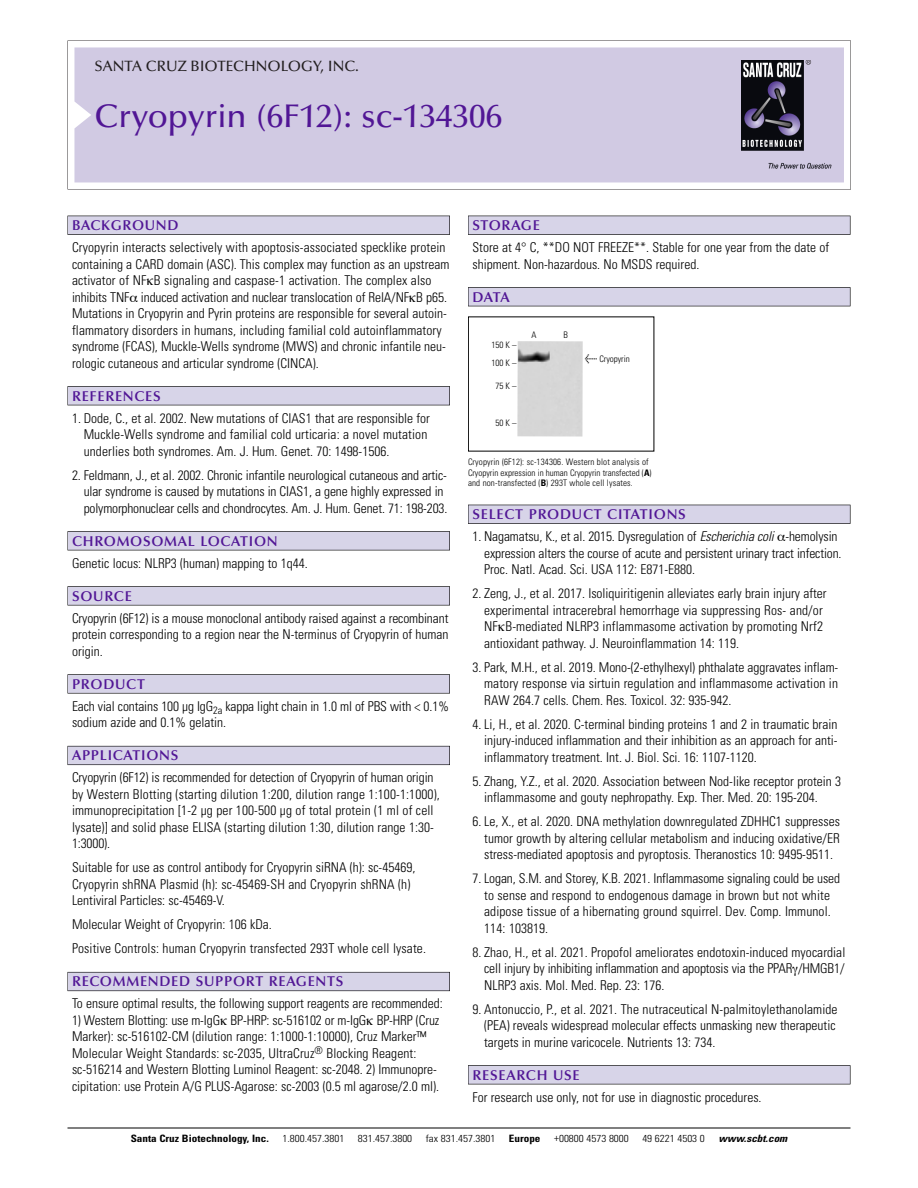
<style>
.page{position:relative;width:918px;height:1188px;background:#fff}
.page>*{position:absolute;margin:0;border:0;box-sizing:border-box;transform-origin:0 0}
.t1{font:500 33px "Optima";color:#511695}
.t2{font:500 15px "Optima";color:#231f20}
.t3{font:600 14.25px "Optima";letter-spacing:.05em;color:#511695}
.t4{font:300 condensed 13.5px/16.5px "Univers";color:#000}
.t5{font:300 condensed 10.2px "Univers";color:#000;scale:1.1 1}
.t6{font:700 condensed 10.2px "Univers";color:#000;scale:1.1 1}
.t7{font:italic 700 condensed 10.2px "Univers";color:#000;scale:1.1 1}
.t8{font:300 condensed 9px/10.5px "Univers";letter-spacing:.015em;color:#000}
.t9{font:300 condensed 9px "Univers";letter-spacing:-.005em;color:#000}
.s1{font-family:"Meta Plus";font-weight:400;font-stretch:normal;font-size:10.5px}
.s2{font-weight:700}
.s3{font-style:italic}
</style>
<div class="page">
<svg style="left:68px;top:40px;width:783px;height:149px"></svg>
<div style="left:74px;top:47px;width:770px;height:135px;background:#d1cae3"></div>
<img style="left:741px;top:60px;width:90px;height:108px">
<div style="left:68px;top:216px;width:382px;height:19px;background:#535256"></div>
<div style="left:68px;top:216px;width:381px;height:18px;background:#d7d4e8"></div>
<div style="left:68px;top:386px;width:382px;height:19px;background:#515155"></div>
<div style="left:68px;top:387px;width:381px;height:18px;background:#d7d4e8"></div>
<div style="left:68px;top:531px;width:382px;height:19px;background:#545357"></div>
<div style="left:68px;top:532px;width:381px;height:18px;background:#d7d4e8"></div>
<div style="left:68px;top:586px;width:382px;height:19px;background:#575659"></div>
<div style="left:68px;top:587px;width:381px;height:18px;background:#d7d4e8"></div>
<svg style="left:68px;top:674px;width:382px;height:20px"></svg>
<div style="left:68px;top:675px;width:381px;height:18px;background:#d7d4e8"></div>
<div style="left:68px;top:746px;width:382px;height:19px;background:#64626c"></div>
<div style="left:68px;top:746px;width:381px;height:18px;background:#d7d4e8"></div>
<div style="left:68px;top:972px;width:382px;height:19px;background:#686770"></div>
<div style="left:68px;top:973px;width:381px;height:18px;background:#d7d4e8"></div>
<div style="left:468px;top:216px;width:382px;height:19px;background:#535256"></div>
<div style="left:468px;top:216px;width:382px;height:18px;background:#d7d4e8"></div>
<div style="left:468px;top:287px;width:382px;height:19px;background:#515155"></div>
<div style="left:468px;top:288px;width:382px;height:18px;background:#d7d4e8"></div>
<div style="left:468px;top:505px;width:382px;height:19px;background:#525156"></div>
<div style="left:468px;top:505px;width:382px;height:18px;background:#d7d4e8"></div>
<div style="left:468px;top:1065px;width:382px;height:19px;background:#545357"></div>
<div style="left:468px;top:1066px;width:382px;height:18px;background:#d7d4e8"></div>
<hr style="left:68px;top:1128px;width:782px;height:1px;background:#000">
<img style="left:517px;top:341px;width:66px;height:96px">
<p class="t2" style="left:94px;top:60px;width:266px">SANTA CRUZ BIOTECHNOLOGY, INC.</p>
<p class="t1" style="left:94px;top:102px;width:409px">Cryopyrin (6F12): sc-134306</p>
<p class="t3" style="left:72px;top:219px;width:108px">BACKGROUND</p>
<p class="t4" style="left:72px;top:240px;width:379px">Cryopyrin interacts selectively with apoptosis-associated specklike protein containing a CARD domain (ASC). This complex may function as an upstream activator of NF B signaling and caspase-1 activation. The complex also inhibits TNF induced activation and nuclear translocation of RelA/NF B p65.<br>Mutations in Cryopyrin and Pyrin proteins are responsible for several autoin&shy;flammatory disorders in humans, including familial cold autoinflammatory syndrome (FCAS), Muckle-Wells syndrome (MWS) and chronic infantile neu&shy;rologic cutaneous and articular syndrome (CINCA).</p>
<p class="t3" style="left:72px;top:390px;width:90px">REFERENCES</p>
<p class="t4" style="left:84px;top:411px;width:348px;text-indent:-12px">1. Dode, C., et al. 2002. New mutations of CIAS1 that are responsible for<br>Muckle-Wells syndrome and familial cold urticaria: a novel mutation underlies both syndromes. Am. J. Hum. Genet. 70: 1498-1506.</p>
<p class="t4" style="left:84px;top:468px;width:365px;text-indent:-12px">2. Feldmann, J., et al. 2002. Chronic infantile neurological cutaneous and artic&shy;ular syndrome is caused by mutations in CIAS1, a gene highly expressed in polymorphonuclear cells and chondrocytes. Am. J. Hum. Genet. 71: 198-203.</p>
<p class="t3" style="left:72px;top:535px;width:207px">CHROMOSOMAL LOCATION</p>
<p class="t4" style="left:72px;top:556px;width:237px">Genetic locus: NLRP3 (human) mapping to 1q44.</p>
<p class="t3" style="left:72px;top:590px;width:61px">SOURCE</p>
<p class="t4" style="left:72px;top:611px;width:378px;text-align:justify">Cryopyrin (6F12) is a mouse monoclonal antibody raised against a recombinant protein corresponding to a region near the N-terminus of Cryopyrin of human origin.</p>
<p class="t3" style="left:72px;top:678px;width:74px">PRODUCT</p>
<p class="t4" style="left:72px;top:699px;width:379px">Each vial contains 100 µg IgG<sub>2a</sub> kappa light chain in 1.0 ml of PBS with &lt; 0.1% sodium azide and 0.1% gelatin.</p>
<p class="t3" style="left:72px;top:750px;width:108px">APPLICATIONS</p>
<p class="t4" style="left:72px;top:771px;width:369px">Cryopyrin (6F12) is recommended for detection of Cryopyrin of human origin by Western Blotting (starting dilution 1:200, dilution range 1:100-1:1000), immunoprecipitation [1-2 µg per 100-500 µg of total protein (1 ml of cell lysate)] and solid phase ELISA (starting dilution 1:30, dilution range 1:30- 1:3000).</p>
<p class="t4" style="left:72px;top:861px;width:345px">Suitable for use as control antibody for Cryopyrin siRNA (h): sc-45469,<br>Cryopyrin shRNA Plasmid (h): sc-45469-SH and Cryopyrin shRNA (h)<br>Lentiviral Particles: sc-45469-V.</p>
<p class="t4" style="left:72px;top:918px;width:201px">Molecular Weight of Cryopyrin: 106 kDa.</p>
<p class="t4" style="left:72px;top:942px;width:355px">Positive Controls: human Cryopyrin transfected 293T whole cell lysate.</p>
<p class="t3" style="left:72px;top:976px;width:273px">RECOMMENDED SUPPORT REAGENTS</p>
<p class="t4" style="left:72px;top:997px;width:372px">To ensure optimal results, the following support reagents are recommended:</p>
<p class="t4" style="left:72px;top:1013px;width:369px">1) Western Blotting: use m-IgG BP-HRP: sc-516102 or m-IgG BP-HRP (Cruz Marker): sc-516102-CM (dilution range: 1:1000-1:10000), Cruz Marker™ Molecular Weight Standards: sc-2035, UltraCruz<sup>®</sup> Blocking Reagent: sc-516214 and Western Blotting Luminol Reagent: sc-2048. 2) Immunopre&shy;cipitation: use Protein A/G PLUS-Agarose: sc-2003 (0.5 ml agarose/2.0 ml).</p>
<p class="t3" style="left:473px;top:219px;width:69px">STORAGE</p>
<p class="t4" style="left:473px;top:240px;width:358px">Store at 4° C, **DO NOT FREEZE**. Stable for one year from the date of shipment. Non-hazardous. No MSDS required.</p>
<p class="t3" style="left:473px;top:291px;width:39px">DATA</p>
<p class="t8" style="left:492px;top:337px;width:26px;line-height:18px">150 K –<br>100 K –</p>
<p class="t8" style="left:496px;top:381px;width:22px">75 K –</p>
<p class="t8" style="left:496px;top:419px;width:22px">50 K –</p>
<p class="t8" style="left:531px;top:331px;width:7px">A</p>
<p class="t8" style="left:563px;top:331px;width:6px">B</p>
<p class="t9" style="left:585px;top:355px;width:47px"><span class="s1">&lt;</span> Cryopyrin</p>
<p class="t8" style="left:468px;top:458px;width:185px">Cryopyrin (6F12): sc-134306. Western blot analysis of<br>Cryopyrin expression in human Cryopyrin transfected (<span class="s2">A</span>) and non-transfected (<span class="s2">B</span>) 293T whole cell lysates.</p>
<p class="t3" style="left:473px;top:508px;width:215px">SELECT PRODUCT CITATIONS</p>
<p class="t4" style="left:484px;top:529px;width:359px;text-indent:-12px">1. Nagamatsu, K., et al. 2015. Dysregulation of <span class="s3">Escherichia coli</span> -hemolysin expression alters the course of acute and persistent urinary tract infection.<br>Proc. Natl. Acad. Sci. USA 112: E871-E880.</p>
<p class="t4" style="left:484px;top:586px;width:344px;text-indent:-12px">2. Zeng, J., et al. 2017. Isoliquiritigenin alleviates early brain injury after experimental intracerebral hemorrhage via suppressing Ros- and/or NF B-mediated NLRP3 inflammasome activation by promoting Nrf2 antioxidant pathway. J. Neuroinflammation 14: 119.</p>
<p class="t4" style="left:484px;top:660px;width:356px;text-align:justify;text-indent:-12px">3. Park, M.H., et al. 2019. Mono-(2-ethylhexyl) phthalate aggravates inflam&shy;matory response via sirtuin regulation and inflammasome activation in RAW 264.7 cells. Chem. Res. Toxicol. 32: 935-942.</p>
<p class="t4" style="left:484px;top:717px;width:355px;text-align:justify;text-indent:-12px">4. Li, H., et al. 2020. C-terminal binding proteins 1 and 2 in traumatic brain injury-induced inflammation and their inhibition as an approach for anti&shy;inflammatory treatment. Int. J. Biol. Sci. 16: 1107-1120.</p>
<p class="t4" style="left:484px;top:774px;width:358px;text-indent:-12px">5. Zhang, Y.Z., et al. 2020. Association between Nod-like receptor protein 3 inflammasome and gouty nephropathy. Exp. Ther. Med. 20: 195-204.</p>
<p class="t4" style="left:484px;top:814px;width:357px;text-align:justify;text-indent:-12px">6. Le, X., et al. 2020. DNA methylation downregulated ZDHHC1 suppresses tumor growth by altering cellular metabolism and inducing oxidative/ER stress-mediated apoptosis and pyroptosis. Theranostics 10: 9495-9511.</p>
<p class="t4" style="left:484px;top:871px;width:357px;text-indent:-12px">7. Logan, S.M. and Storey, K.B. 2021. Inflammasome signaling could be used to sense and respond to endogenous damage in brown but not white adipose tissue of a hibernating ground squirrel. Dev. Comp. Immunol.<br>114: 103819.</p>
<p class="t4" style="left:484px;top:945px;width:363px;text-align:justify;text-indent:-12px">8. Zhao, H., et al. 2021. Propofol ameliorates endotoxin-induced myocardial cell injury by inhibiting inflammation and apoptosis via the PPAR /HMGB1/ NLRP3 axis. Mol. Med. Rep. 23: 176.</p>
<p class="t4" style="left:484px;top:1002px;width:355px;text-indent:-12px">9. Antonuccio, P., et al. 2021. The nutraceutical N-palmitoylethanolamide (PEA) reveals widespread molecular effects unmasking new therapeutic targets in murine varicocele. Nutrients 13: 734.</p>
<p class="t3" style="left:473px;top:1069px;width:109px">RESEARCH USE</p>
<p class="t4" style="left:473px;top:1090px;width:291px">For research use only, not for use in diagnostic procedures.</p>
<p class="t6" style="left:131px;top:1135px;width:127px">Santa Cruz Biotechnology, Inc.</p>
<p class="t5" style="left:282px;top:1135px;width:58px">1.800.457.3801</p>
<p class="t5" style="left:358px;top:1135px;width:51px">831.457.3800</p>
<p class="t5" style="left:426px;top:1135px;width:65px">fax 831.457.3801</p>
<p class="t6" style="left:509px;top:1135px;width:30px">Europe</p>
<p class="t5" style="left:554px;top:1135px;width:69px">+00800 4573 8000</p>
<p class="t5" style="left:642px;top:1135px;width:58px">49 6221 4503 0</p>
<p class="t7" style="left:719px;top:1135px;width:66px">www.scbt.com</p>
</div>
